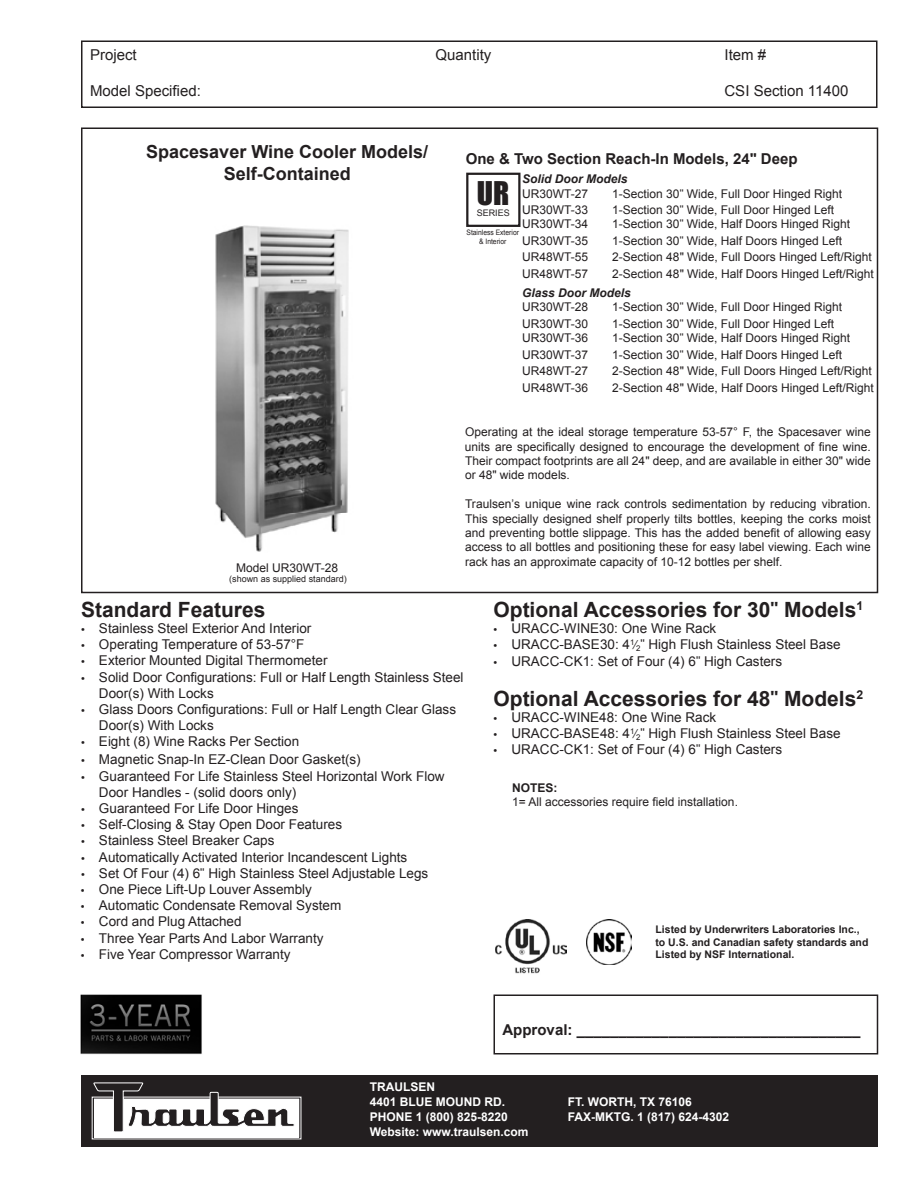
<style>
.page{position:relative;width:918px;height:1188px;background:#fff}
.page>*{position:absolute;margin:0;border:0;box-sizing:border-box;transform-origin:0 0}
.t1{font:30px "Impact";color:#231f20}
.t2{font:700 21px "Arial";color:#231f20}
.t3{font:700 18px/21.6px "Arial";color:#231f20;text-align:center}
.t4{font:700 15px "Arial";color:#231f20}
.t5{font:15px "Arial";color:#231f20}
.t6{font:13.5px/16.2px "Arial";color:#231f20}
.t7{font:12px/14.4px "Arial";color:#231f20;text-align:justify}
.t8{font:700 12px/15px "Arial";color:#fff}
.t9{font:italic 700 12px "Arial";color:#231f20}
.t10{font:700 12px "Arial";color:#231f20}
.t11{font:700 10.5px/12.6px "Arial";color:#231f20}
.t12{font:9px "Arial";color:#231f20}
.t13{font:7.5px/9px "Arial";color:#231f20;text-align:center;scale:.9 1}
.s1{font-family:"Trebuchet MS"}
.s2{font-family:"Myriad Pro"}
</style>
<div class="page">
<div style="left:81px;top:1076px;width:797px;height:72px;background:#231f20"></div>
<svg style="left:92px;top:1083px;width:209px;height:56px"></svg>
<div style="left:81px;top:40px;width:797px;height:68px;border:2px solid #231f20"></div>
<div style="left:494px;top:994px;width:384px;height:60px;border:2px solid #231f20"></div>
<div style="left:81px;top:128px;width:797px;height:465px;border:2px solid #231f20"></div>
<img style="left:586px;top:920px;width:46px;height:45px">
<img style="left:496px;top:920px;width:70px;height:54px">
<img style="left:215px;top:225px;width:134px;height:327px">
<div style="left:466px;top:173px;width:54px;height:54px;border:2px solid #231f20"></div>
<img style="left:80px;top:994px;width:122px;height:61px">
<p class="t5" style="left:90px;top:45px;width:48px">Project</p>
<p class="t5" style="left:436px;top:45px;width:57px">Quantity</p>
<p class="t5" style="left:724px;top:45px;width:43px">Item #</p>
<p class="t5" style="left:90px;top:81px;width:112px">Model Specified:</p>
<p class="t5" style="left:724px;top:81px;width:125px">CSI Section 11400</p>
<h3 class="t3" style="left:146px;top:141px;width:283px">Spacesaver Wine Cooler Models/<br>Self-Contained</h3>
<p class="t4" style="left:466px;top:148px;width:333px">One &amp; Two Section Reach-In Models, 24" Deep</p>
<h1 class="t1" style="left:477px;top:170px;width:34px">UR</h1>
<p class="t12" style="left:477px;top:206px;width:35px">SERIES</p>
<p class="t13" style="left:467px;top:228px;width:60px">Stainless Exterior &amp; Interior</p>
<p class="t9" style="left:522px;top:171px;width:107px">Solid Door Models</p>
<p class="t7" style="left:522px;top:186px;width:68px">UR30WT-27</p>
<p class="t7" style="left:612px;top:186px;width:231px">1-Section 30<span class="s1">"</span> Wide, Full Door Hinged Right</p>
<p class="t7" style="left:522px;top:203px;width:68px">UR30WT-33</p>
<p class="t7" style="left:612px;top:203px;width:223px">1-Section 30<span class="s1">"</span> Wide, Full Door Hinged Left</p>
<p class="t7" style="left:522px;top:217px;width:68px">UR30WT-34</p>
<p class="t7" style="left:612px;top:217px;width:239px">1-Section 30<span class="s1">"</span> Wide, Half Doors Hinged Right</p>
<p class="t7" style="left:522px;top:234px;width:68px">UR30WT-35</p>
<p class="t7" style="left:612px;top:234px;width:232px">1-Section 30<span class="s1">"</span> Wide, Half Doors Hinged Left</p>
<p class="t7" style="left:522px;top:250px;width:68px">UR48WT-55</p>
<p class="t7" style="left:612px;top:250px;width:261px">2-Section 48" Wide, Full Doors Hinged Left/Right</p>
<p class="t7" style="left:522px;top:267px;width:68px">UR48WT-57</p>
<p class="t7" style="left:612px;top:267px;width:263px">2-Section 48" Wide, Half Doors Hinged Left/Right</p>
<p class="t9" style="left:522px;top:285px;width:110px">Glass Door Models</p>
<p class="t7" style="left:522px;top:300px;width:68px">UR30WT-28</p>
<p class="t7" style="left:612px;top:300px;width:231px">1-Section 30<span class="s1">"</span> Wide, Full Door Hinged Right</p>
<p class="t7" style="left:522px;top:317px;width:68px">UR30WT-30</p>
<p class="t7" style="left:612px;top:317px;width:223px">1-Section 30<span class="s1">"</span> Wide, Full Door Hinged Left</p>
<p class="t7" style="left:522px;top:331px;width:68px">UR30WT-36</p>
<p class="t7" style="left:612px;top:331px;width:239px">1-Section 30<span class="s1">"</span> Wide, Half Doors Hinged Right</p>
<p class="t7" style="left:522px;top:347px;width:68px">UR30WT-37</p>
<p class="t7" style="left:612px;top:347px;width:232px">1-Section 30<span class="s1">"</span> Wide, Half Doors Hinged Left</p>
<p class="t7" style="left:522px;top:364px;width:68px">UR48WT-27</p>
<p class="t7" style="left:612px;top:364px;width:261px">2-Section 48" Wide, Full Doors Hinged Left/Right</p>
<p class="t7" style="left:522px;top:380px;width:68px">UR48WT-36</p>
<p class="t7" style="left:612px;top:380px;width:263px">2-Section 48" Wide, Half Doors Hinged Left/Right</p>
<p class="t7" style="left:465px;top:425px;width:407px">Operating at the ideal storage temperature 53-57° F, the Spacesaver wine units are specifically designed to encourage the development of fine wine.<br>Their compact footprints are all 24" deep, and are available in either 30" wide or 48" wide models.</p>
<p class="t7" style="left:465px;top:497px;width:407px">Traulsen’s unique wine rack controls sedimentation by reducing vibration.<br>This specially designed shelf properly tilts bottles, keeping the corks moist and preventing bottle slippage. This has the added benefit of allowing easy access to all bottles and positioning these for easy label viewing. Each wine rack has an approximate capacity of 10-12 bottles per shelf.</p>
<p class="t7" style="left:236px;top:560px;width:104px">Model UR30WT-28</p>
<h2 class="t2" style="left:81px;top:596px;width:186px">Standard Features</h2>
<p class="t6" style="left:81px;top:620px;width:232px"><span class="s2">•</span> Stainless Steel Exterior And Interior</p>
<p class="t6" style="left:81px;top:636px;width:225px"><span class="s2">•</span> Operating Temperature of 53-57°F</p>
<p class="t6" style="left:81px;top:653px;width:248px"><span class="s2">•</span> Exterior Mounted Digital Thermometer</p>
<p class="t6" style="left:99px;top:669px;width:366px;text-indent:-18px"><span class="s2">•</span> Solid Door Configurations: Full or Half Length Stainless Steel<br>Door(s) With Locks</p>
<p class="t6" style="left:99px;top:701px;width:359px;text-indent:-18px"><span class="s2">•</span> Glass Doors Configurations: Full or Half Length Clear Glass<br>Door(s) With Locks</p>
<p class="t6" style="left:81px;top:734px;width:220px"><span class="s2">•</span> Eight (8) Wine Racks Per Section</p>
<p class="t6" style="left:81px;top:752px;width:281px"><span class="s2">•</span> Magnetic Snap-In EZ-Clean Door Gasket(s)</p>
<p class="t6" style="left:99px;top:768px;width:347px;text-indent:-18px"><span class="s2">•</span> Guaranteed For Life Stainless Steel Horizontal Work Flow<br>Door Handles - (solid doors only)</p>
<p class="t6" style="left:81px;top:800px;width:219px"><span class="s2">•</span> Guaranteed For Life Door Hinges</p>
<p class="t6" style="left:81px;top:816px;width:263px"><span class="s2">•</span> Self-Closing &amp; Stay Open Door Features</p>
<p class="t6" style="left:81px;top:833px;width:195px"><span class="s2">•</span> Stainless Steel Breaker Caps</p>
<p class="t6" style="left:81px;top:849px;width:328px"><span class="s2">•</span> Automatically Activated Interior Incandescent Lights</p>
<p class="t6" style="left:81px;top:865px;width:349px"><span class="s2">•</span> Set Of Four (4) 6<span class="s1">"</span> High Stainless Steel Adjustable Legs</p>
<p class="t6" style="left:81px;top:881px;width:233px"><span class="s2">•</span> One Piece Lift-Up Louver Assembly</p>
<p class="t6" style="left:81px;top:897px;width:262px"><span class="s2">•</span> Automatic Condensate Removal System</p>
<p class="t6" style="left:81px;top:914px;width:162px"><span class="s2">•</span> Cord and Plug Attached</p>
<p class="t6" style="left:81px;top:930px;width:244px"><span class="s2">•</span> Three Year Parts And Labor Warranty</p>
<p class="t6" style="left:81px;top:946px;width:211px"><span class="s2">•</span> Five Year Compressor Warranty</p>
<p class="t12" style="left:229px;top:573px;width:119px">(shown as supplied standard)</p>
<h2 class="t2" style="left:494px;top:596px;width:371px">Optional Accessories for 30<span class="s1">"</span> Models<sup>1</sup></h2>
<p class="t6" style="left:494px;top:620px;width:224px"><span class="s2">•</span> URACC-WINE30: One Wine Rack</p>
<p class="t6" style="left:494px;top:637px;width:349px"><span class="s2">•</span> URACC-BASE30: 4<sup>1</sup><span class="s2">⁄</span><sub>2</sub><span class="s1">"</span> High Flush Stainless Steel Base</p>
<p class="t6" style="left:493px;top:653px;width:290px"><span class="s2">•</span> URACC-CK1: Set of Four (4) 6<span class="s1">"</span> High Casters</p>
<h2 class="t2" style="left:494px;top:685px;width:371px">Optional Accessories for 48<span class="s1">"</span> Models<sup>2</sup></h2>
<p class="t6" style="left:494px;top:709px;width:224px"><span class="s2">•</span> URACC-WINE48: One Wine Rack</p>
<p class="t6" style="left:494px;top:725px;width:349px"><span class="s2">•</span> URACC-BASE48: 4<sup>1</sup><span class="s2">⁄</span><sub>2</sub><span class="s1">"</span> High Flush Stainless Steel Base</p>
<p class="t6" style="left:493px;top:742px;width:290px"><span class="s2">•</span> URACC-CK1: Set of Four (4) 6<span class="s1">"</span> High Casters</p>
<p class="t10" style="left:512px;top:780px;width:47px">NOTES:</p>
<p class="t7" style="left:512px;top:795px;width:227px">1= All accessories require field installation.</p>
<p class="t11" style="left:656px;top:924px;width:214px">Listed by Underwriters Laboratories Inc., to U.S. and Canadian safety standards and<br>Listed by NSF International.</p>
<p class="t4" style="left:502px;top:1020px;width:359px">Approval: __________________________________</p>
<p class="t8" style="left:370px;top:1080px;width:137px">TRAULSEN<br>4401 BLUE MOUND RD.</p>
<p class="t8" style="left:568px;top:1095px;width:126px">FT. WORTH, TX 76106</p>
<p class="t8" style="left:370px;top:1110px;width:140px">PHONE 1 (800) 825-8220</p>
<p class="t8" style="left:568px;top:1110px;width:163px">FAX-MKTG. 1 (817) 624-4302</p>
<p class="t8" style="left:370px;top:1125px;width:160px">Website: www.traulsen.com</p>
</div>
